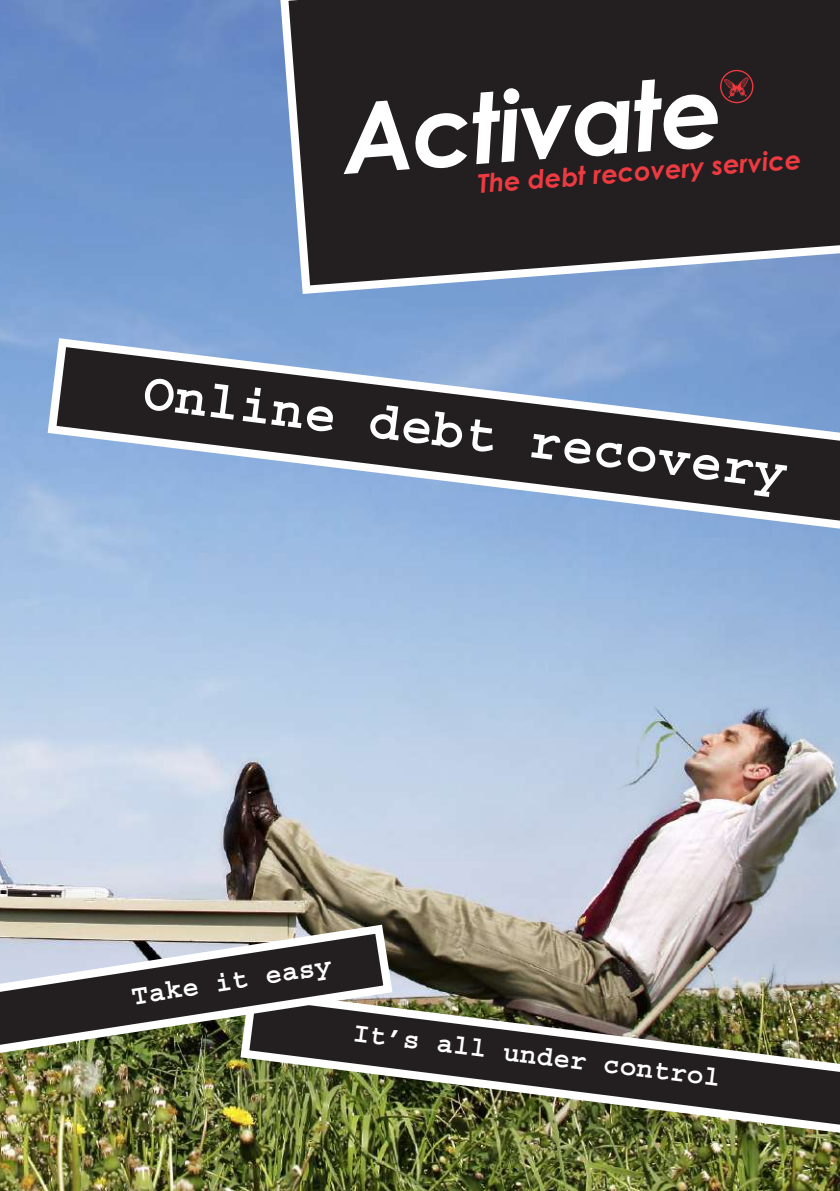
<style>
.page{position:relative;width:840px;height:1191px;background:#fff}
.page>*{position:absolute;margin:0;border:0;box-sizing:border-box;transform-origin:0 0}
.t1{font:italic 700 97.6px "Century Gothic";color:#fff}
.t2{font:700 54px "Courier Std";color:#fff}
.t3{font:700 28px "Courier Std";color:#fff}
.t4{font:italic 700 25.8px "Century Gothic";color:#ee3a41}
</style>
<div class="page">
<img style="left:0;top:0;width:839px;height:1191px">
<img style="left:236px;top:985px;width:603px;height:159px">
<img style="left:0;top:920px;width:397px;height:140px">
<svg style="left:43px;top:334px;width:796px;height:215px;background:#6e7f99"></svg>
<svg style="left:275px;top:0;width:564px;height:298px;background:#34353b"></svg>
<svg style="left:718px;top:68px;width:35px;height:37px"></svg>
<h1 class="t1" style="left:337px;top:64px;width:382px;rotate:-4deg">Activate</h1>
<p class="t4" style="left:476px;top:163px;width:325px;rotate:-4deg">The debt recovery service</p>
<h2 class="t2" style="left:147px;top:363px;width:649px;rotate:7deg">Online debt recovery</h2>
<p class="t3" style="left:129px;top:981px;width:203px;rotate:-9deg">Take it easy</p>
<p class="t3" style="left:355px;top:1017px;width:371px;rotate:7deg">It’s all under control</p>
</div>
